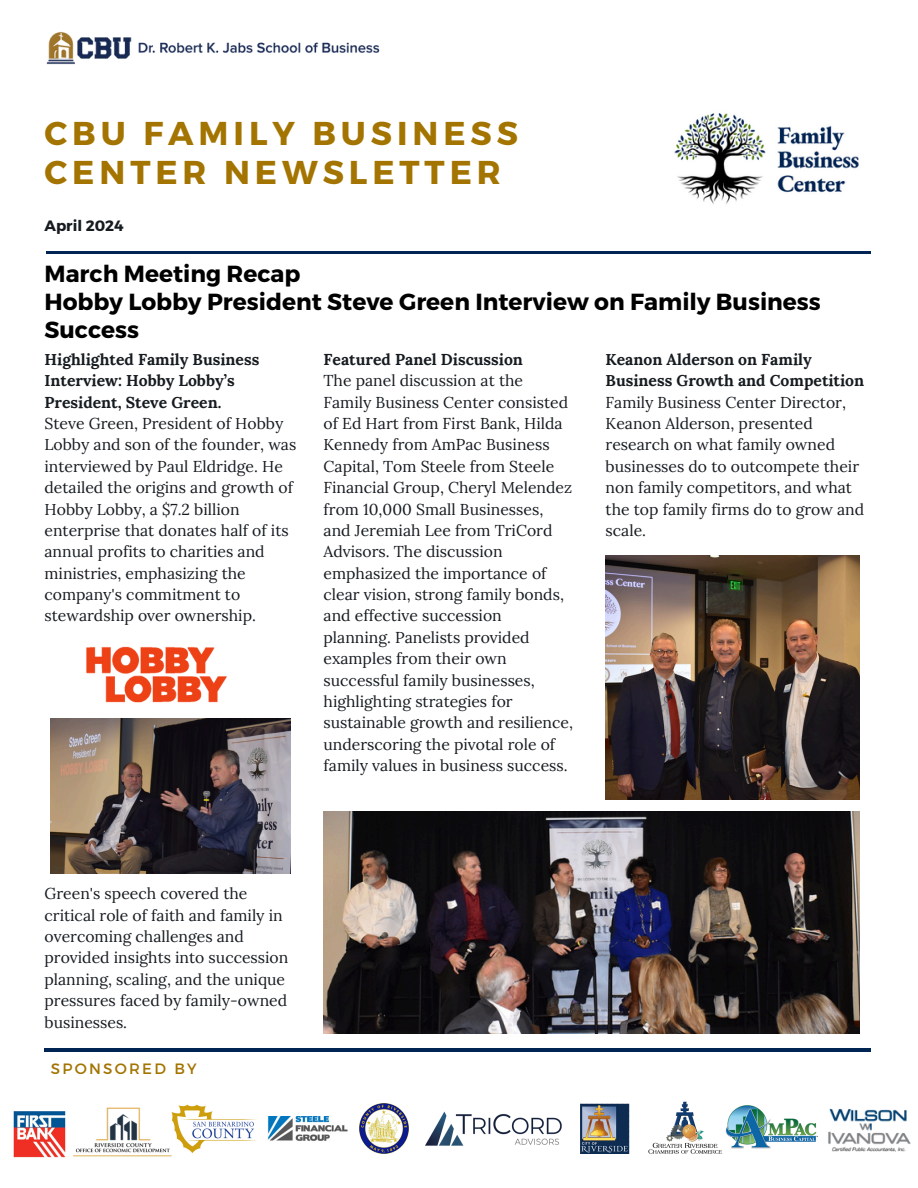
<style>
.page{position:relative;width:918px;height:1188px;background:#fff}
.page>*{position:absolute;margin:0;border:0;box-sizing:border-box;transform-origin:0 0}
.t1{font:700 33px/39px "Montserrat";letter-spacing:.15em;color:#a37400}
.t2{font:700 23.25px/27.8px "Montserrat";color:#000}
.t3{font:15.75px/21.3px "Lora";color:#161b20}
.t4{font:700 15.75px/21.3px "Lora";color:#161b20}
.t5{font:15px "Montserrat";letter-spacing:.15em;color:#a37400}
.t6{font:700 15px "Montserrat";color:#161b20}
</style>
<div class="page">
<hr style="left:46px;top:251px;width:825px;height:3px;background:#002554">
<img style="left:46px;top:31px;width:334px;height:34px">
<img style="left:674px;top:113px;width:185px;height:92px">
<hr style="left:45px;top:1048px;width:826px;height:3px;background:#002554">
<img style="left:606px;top:556px;width:254px;height:244px">
<img style="left:324px;top:811px;width:535px;height:223px">
<img style="left:13px;top:1112px;width:53px;height:46px">
<img style="left:73px;top:1107px;width:99px;height:50px">
<img style="left:171px;top:1104px;width:86px;height:49px">
<img style="left:268px;top:1116px;width:80px;height:25px">
<img style="left:359px;top:1104px;width:50px;height:49px">
<img style="left:426px;top:1111px;width:136px;height:35px">
<img style="left:581px;top:1104px;width:48px;height:49px">
<img style="left:648px;top:1102px;width:74px;height:52px">
<img style="left:725px;top:1105px;width:93px;height:44px">
<img style="left:828px;top:1109px;width:83px;height:43px">
<img style="left:51px;top:719px;width:239px;height:155px">
<img style="left:64px;top:646px;width:186px;height:73px">
<p class="t1" style="left:45px;top:112px;width:475px">CBU FAMILY BUSINESS<br>CENTER NEWSLETTER</p>
<p class="t6" style="left:45px;top:216px;width:81px">April 2024</p>
<p class="t2" style="left:45px;top:259px;width:778px">March Meeting Recap<br>Hobby Lobby President Steve Green Interview on Family Business<br>Success</p>
<h4 class="t4" style="left:45px;top:349px;width:216px">Highlighted Family Business<br>Interview: Hobby Lobby’s<br>President, Steve Green.</h4>
<p class="t3" style="left:45px;top:413px;width:253px">Steve Green, President of Hobby<br>Lobby and son of the founder, was interviewed by Paul Eldridge. He detailed the origins and growth of<br>Hobby Lobby, a $7.2 billion enterprise that donates half of its annual profits to charities and ministries, emphasizing the company's commitment to stewardship over ownership.</p>
<p class="t4" style="left:324px;top:349px;width:201px">Featured Panel Discussion</p>
<p class="t3" style="left:324px;top:370px;width:251px">The panel discussion at the<br>Family Business Center consisted of Ed Hart from First Bank, Hilda<br>Kennedy from AmPac Business<br>Capital, Tom Steele from Steele<br>Financial Group, Cheryl Melendez from 10,000 Small Businesses, and Jeremiah Lee from TriCord<br>Advisors. The discussion emphasized the importance of clear vision, strong family bonds, and effective succession planning. Panelists provided examples from their own successful family businesses, highlighting strategies for sustainable growth and resilience, underscoring the pivotal role of family values in business success.</p>
<p class="t4" style="left:606px;top:349px;width:260px">Keanon Alderson on Family<br>Business Growth and Competition</p>
<p class="t3" style="left:606px;top:391px;width:260px">Family Business Center Director,<br>Keanon Alderson, presented research on what family owned businesses do to outcompete their non family competitors, and what the top family firms do to grow and scale.</p>
<h2 class="t3" style="left:45px;top:883px;width:245px">Green's speech covered the critical role of faith and family in overcoming challenges and provided insights into succession planning, scaling, and the unique pressures faced by family-owned businesses.</h2>
<p class="t5" style="left:51px;top:1059px;width:147px">SPONSORED BY</p>
</div>
